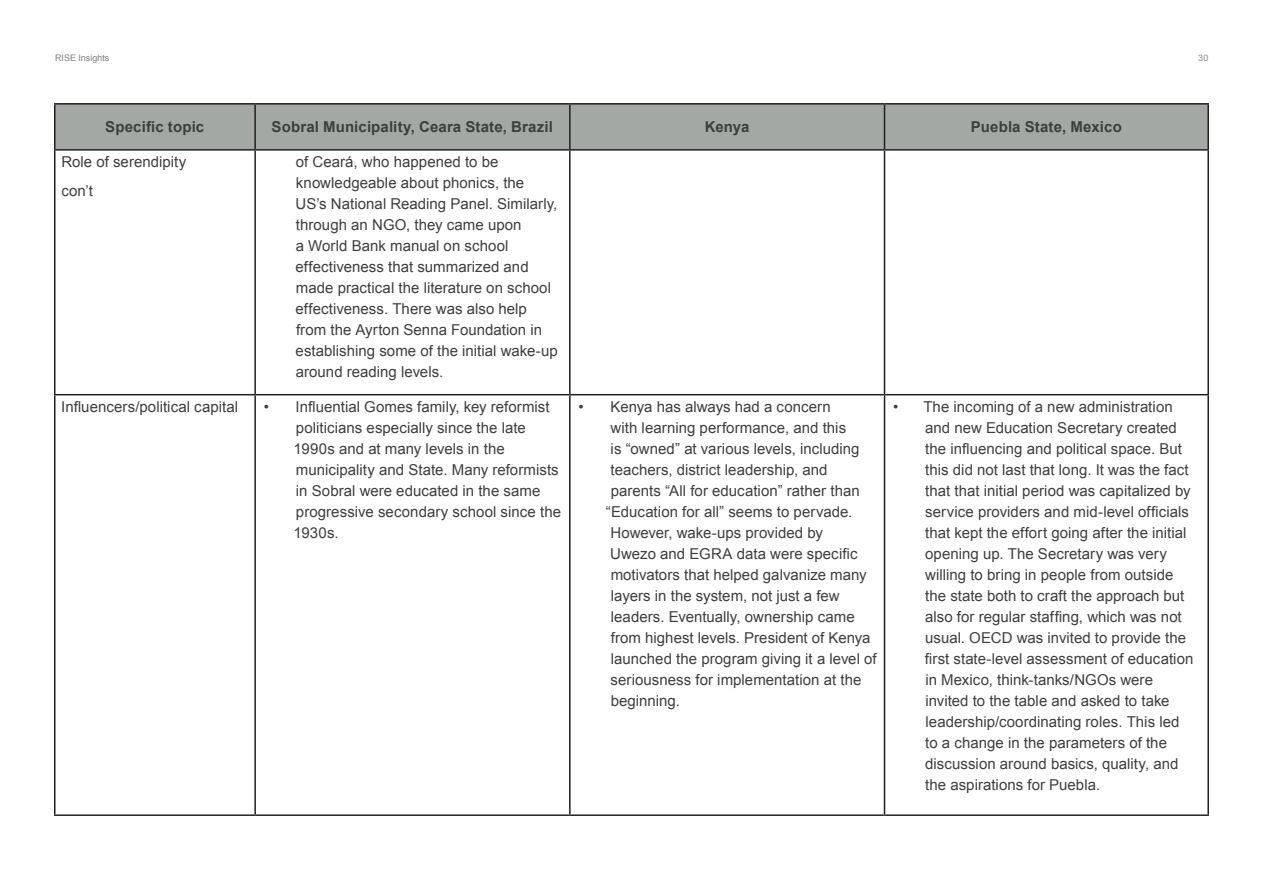
<style>
.page{position:relative;width:1263px;height:893px;background:#fff}
.page>*{position:absolute;margin:0;border:0;box-sizing:border-box;transform-origin:0 0}
.Body_Text{font:15px/21px "Arial";letter-spacing:.005em;color:#3e3e3f}
.Body_Text-2{font:700 15px "Arial";letter-spacing:.01em;color:#3e3e3f}
.Body_Text-3{font:9px "Arial";color:#808083}
.Body_Text-4{font:9px "Arial";color:#8b8b8f}
</style>
<div class="page">
<div style="left:56px;top:105px;width:1151px;height:44px;background:#a3a8a4"></div>
<hr style="left:54px;top:103px;width:201px;height:2px;background:#231f20">
<hr style="left:54px;top:105px;width:2px;height:44px;background:#231f20">
<hr style="left:255px;top:103px;width:315px;height:2px;background:#231f20">
<hr style="left:254px;top:105px;width:2px;height:44px;background:#231f20">
<hr style="left:570px;top:103px;width:314px;height:2px;background:#231f20">
<hr style="left:569px;top:105px;width:2px;height:44px;background:#231f20">
<hr style="left:884px;top:103px;width:325px;height:2px;background:#231f20">
<hr style="left:884px;top:105px;width:1px;height:44px;background:#231f20">
<hr style="left:1207px;top:105px;width:2px;height:44px;background:#231f20">
<hr style="left:54px;top:149px;width:201px;height:2px;background:#231f20">
<hr style="left:54px;top:151px;width:2px;height:243px;background:#231f20">
<hr style="left:255px;top:149px;width:315px;height:2px;background:#231f20">
<hr style="left:254px;top:151px;width:2px;height:243px;background:#231f20">
<hr style="left:570px;top:149px;width:314px;height:2px;background:#231f20">
<hr style="left:569px;top:151px;width:2px;height:243px;background:#231f20">
<hr style="left:884px;top:149px;width:325px;height:2px;background:#231f20">
<hr style="left:884px;top:151px;width:1px;height:243px;background:#231f20">
<hr style="left:1207px;top:151px;width:2px;height:243px;background:#231f20">
<hr style="left:54px;top:394px;width:201px;height:1px;background:#231f20">
<hr style="left:54px;top:395px;width:2px;height:419px;background:#231f20">
<hr style="left:255px;top:394px;width:315px;height:1px;background:#231f20">
<hr style="left:254px;top:395px;width:2px;height:419px;background:#231f20">
<hr style="left:570px;top:394px;width:314px;height:1px;background:#231f20">
<hr style="left:569px;top:395px;width:2px;height:419px;background:#231f20">
<hr style="left:884px;top:394px;width:325px;height:1px;background:#231f20">
<hr style="left:884px;top:395px;width:1px;height:419px;background:#231f20">
<hr style="left:1207px;top:395px;width:2px;height:419px;background:#231f20">
<hr style="left:54px;top:814px;width:201px;height:2px;background:#231f20">
<hr style="left:255px;top:814px;width:315px;height:2px;background:#231f20">
<hr style="left:570px;top:814px;width:314px;height:2px;background:#231f20">
<hr style="left:884px;top:814px;width:325px;height:2px;background:#231f20">
<p class="Body_Text-3" style="left:55px;top:52px;width:56px">RISE Insights</p>
<p class="Body_Text-4" style="left:1198px;top:52px;width:12px">30</p>
<p class="Body_Text-2" style="left:105px;top:117px;width:100px">Specific topic</p>
<p class="Body_Text-2" style="left:272px;top:117px;width:283px">Sobral Municipality, Ceara State, Brazil</p>
<p class="Body_Text-2" style="left:705px;top:117px;width:46px">Kenya</p>
<p class="Body_Text-2" style="left:971px;top:117px;width:152px">Puebla State, Mexico</p>
<p class="Body_Text" style="left:61px;top:151px;width:126px">Role of serendipity</p>
<p class="Body_Text" style="left:61px;top:181px;width:33px">con’t</p>
<p class="Body_Text" style="left:296px;top:151px;width:264px">of Ceará, who happened to be knowledgeable about phonics, the US’s National Reading Panel. Similarly, through an NGO, they came upon<br>a World Bank manual on school effectiveness that summarized and made practical the literature on school effectiveness. There was also help from the Ayrton Senna Foundation in establishing some of the initial wake-up around reading levels.</p>
<p class="Body_Text" style="left:61px;top:396px;width:179px">Influencers/political capital</p>
<p class="Body_Text" style="left:294px;top:396px;width:269px;text-indent:-30px">• Influential Gomes family, key reformist politicians especially since the late 1990s and at many levels in the municipality and State. Many reformists in Sobral were educated in the same progressive secondary school since the 1930s.</p>
<p class="Body_Text" style="left:578px;top:396px;width:254px">• Kenya has always had a concern</p>
<p class="Body_Text" style="left:611px;top:417px;width:237px">with learning performance, and this</p>
<p class="Body_Text" style="left:611px;top:438px;width:250px">is “owned” at various levels, including</p>
<p class="Body_Text" style="left:610px;top:459px;width:218px">teachers, district leadership, and</p>
<p class="Body_Text" style="left:611px;top:480px;width:251px">parents “All for education” rather than</p>
<p class="Body_Text" style="left:606px;top:501px;width:248px">“Education for all” seems to pervade.</p>
<p class="Body_Text" style="left:610px;top:522px;width:214px">However, wake-ups provided by</p>
<p class="Body_Text" style="left:610px;top:543px;width:249px">Uwezo and EGRA data were specific</p>
<p class="Body_Text" style="left:611px;top:564px;width:258px">motivators that helped galvanize many</p>
<p class="Body_Text" style="left:611px;top:585px;width:230px">layers in the system, not just a few</p>
<p class="Body_Text" style="left:611px;top:606px;width:245px">leaders. Eventually, ownership came</p>
<p class="Body_Text" style="left:611px;top:627px;width:261px">from highest levels. President of Kenya</p>
<p class="Body_Text" style="left:611px;top:648px;width:267px">launched the program giving it a level of</p>
<p class="Body_Text" style="left:611px;top:669px;width:252px">seriousness for implementation at the</p>
<p class="Body_Text" style="left:611px;top:690px;width:71px">beginning.</p>
<p class="Body_Text" style="left:925px;top:396px;width:270px;text-indent:-32px">• The incoming of a new administration and new Education Secretary created the influencing and political space. But this did not last that long. It was the fact that that initial period was capitalized by service providers and mid-level officials that kept the effort going after the initial opening up. The Secretary was very willing to bring in people from outside the state both to craft the approach but also for regular staffing, which was not usual. OECD was invited to provide the first state-level assessment of education in Mexico, think-tanks/NGOs were invited to the table and asked to take leadership/coordinating roles. This led to a change in the parameters of the discussion around basics, quality, and the aspirations for Puebla.</p>
</div>
